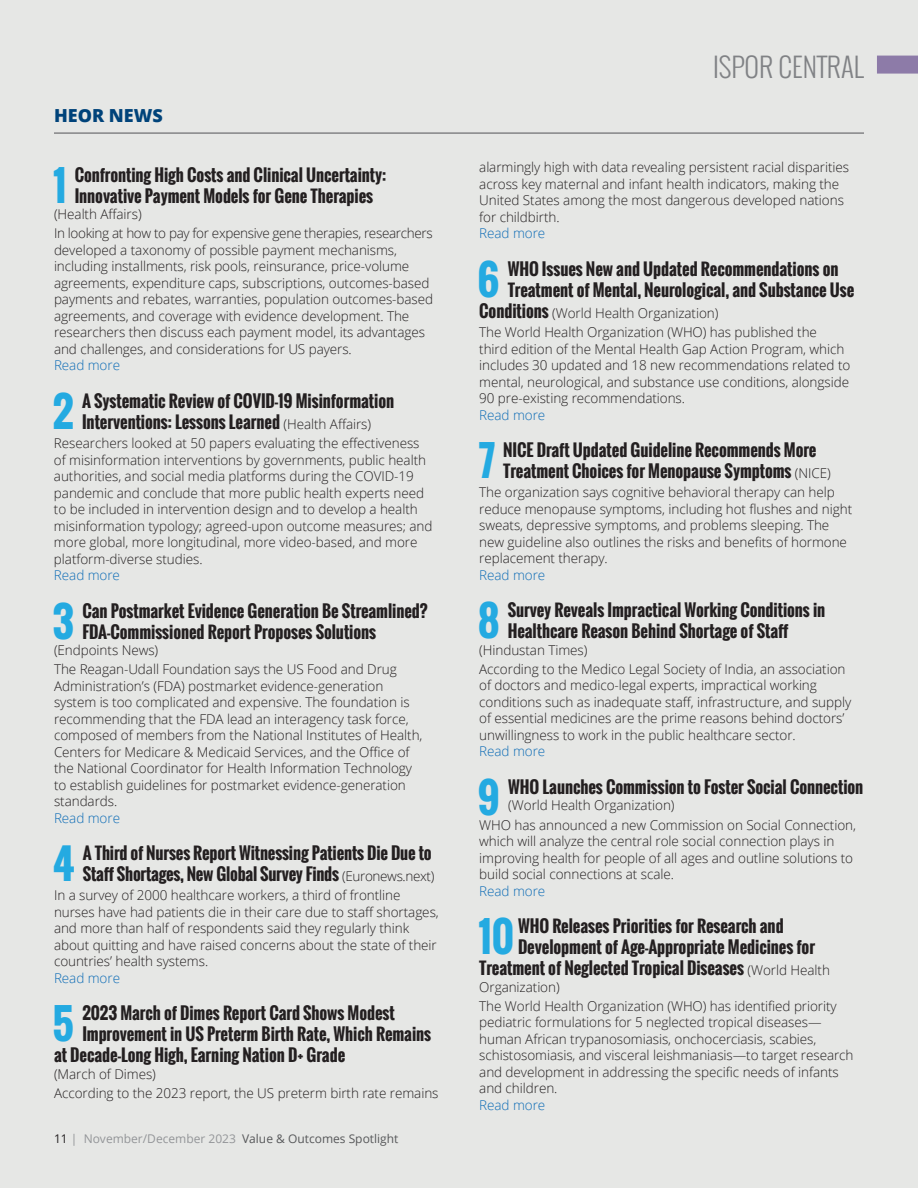
<style>
.page{position:relative;width:918px;height:1188px;background:#e6e7e5}
.page>*{position:absolute;margin:0;border:0;box-sizing:border-box;transform-origin:0 0}
.t1{font:700 40.35px "Oswald";color:#24aae1}
.t2{font:300 27px "Oswald";color:#808285}
.t3{font:800 18px "Open Sans";color:#00437a}
.t4{font:700 16.5px/21px "Oswald";letter-spacing:-.005em;color:#231f20}
.t5{font:300 13.5px/16.5px "Open Sans";letter-spacing:-.005em;color:#231f20}
.t6{font:300 13.5px "Open Sans";letter-spacing:-.005em;color:#0d6cb6}
.t7{font:300 13.5px/19.2px "Open Sans";letter-spacing:-.025em;color:#231f20}
.t8{font:12px "Open Sans";color:#57585a}
.s1{font-family:"Open Sans";font-weight:300;font-size:13.5px}
.s2{color:#231f20}
.s3{color:#939598}
.s4{font-family:"Oswald";font-weight:700;font-size:16.5px}
</style>
<div class="page">
<div style="left:877px;top:56px;width:41px;height:18px;background:#8d7ba8"></div>
<hr style="left:54px;top:133px;width:810px;height:1px;background:#636366">
<h3 class="t3" style="left:54px;top:102px;width:110px">HEOR NEWS</h3>
<h1 class="t1" style="left:53px;top:155px;width:15px">1</h1>
<p class="t4" style="left:75px;top:164px;width:313px">Confronting High Costs and Clinical Uncertainty:<br>Innovative Payment Models for Gene Therapies</p>
<p class="t7" style="left:54px;top:204px;width:380px">(Health Affairs)<br>In looking at how to pay for expensive gene therapies, researchers</p>
<p class="t5" style="left:54px;top:241px;width:381px">developed a taxonomy of possible payment mechanisms, including installments, risk pools, reinsurance, price-volume agreements, expenditure caps, subscriptions, outcomes-based payments and rebates, warranties, population outcomes-based agreements, and coverage with evidence development. The researchers then discuss each payment model, its advantages and challenges, and considerations for US payers.</p>
<p class="t6" style="left:54px;top:356px;width:68px">Read more</p>
<h1 class="t1" style="left:53px;top:381px;width:23px">2</h1>
<p class="t4" style="left:82px;top:391px;width:314px">A Systematic Review of COVID-19 Misinformation<br>Interventions: Lessons Learned <span class="s1">(Health Affairs)</span></p>
<p class="t5" style="left:54px;top:435px;width:380px">Researchers looked at 50 papers evaluating the effectiveness of misinformation interventions by governments, public health authorities, and social media platforms during the COVID-19 pandemic and conclude that more public health experts need to be included in intervention design and to develop a health misinformation typology; agreed-upon outcome measures; and more global, more longitudinal, more video-based, and more platform-diverse studies.</p>
<p class="t6" style="left:54px;top:566px;width:68px">Read more</p>
<h1 class="t1" style="left:53px;top:591px;width:23px">3</h1>
<p class="t4" style="left:82px;top:600px;width:347px">Can Postmarket Evidence Generation Be Streamlined?<br>FDA-Commissioned Report Proposes Solutions</p>
<p class="t5" style="left:54px;top:640px;width:344px;line-height:19.2px">(Endpoints News)<br>The Reagan-Udall Foundation says the US Food and Drug</p>
<p class="t5" style="left:54px;top:677px;width:370px">Administration’s (FDA) postmarket evidence-generation system is too complicated and expensive. The foundation is recommending that the FDA lead an interagency task force, composed of members from the National Institutes of Health, Centers for Medicare &amp; Medicaid Services, and the Office of the National Coordinator for Health Information Technology to establish guidelines for postmarket evidence-generation standards.</p>
<p class="t6" style="left:54px;top:809px;width:68px">Read more</p>
<h1 class="t1" style="left:53px;top:834px;width:23px">4</h1>
<p class="t4" style="left:83px;top:843px;width:353px">A Third of Nurses Report Witnessing Patients Die Due to<br>Staff Shortages, New Global Survey Finds <span class="s1">(Euronews.next)</span></p>
<p class="t5" style="left:54px;top:887px;width:386px">In a survey of 2000 healthcare workers, a third of frontline nurses have had patients die in their care due to staff shortages, and more than half of respondents said they regularly think about quitting and have raised concerns about the state of their countries’ health systems.</p>
<p class="t6" style="left:54px;top:969px;width:68px">Read more</p>
<h1 class="t1" style="left:52px;top:994px;width:23px">5</h1>
<p class="t4" style="left:82px;top:1003px;width:314px">2023 March of Dimes Report Card Shows Modest</p>
<p class="t4" style="left:82px;top:1024px;width:350px">Improvement in US Preterm Birth Rate, Which Remains</p>
<p class="t4" style="left:54px;top:1045px;width:293px">at Decade-Long High, Earning Nation D+ Grade</p>
<p class="t5" style="left:54px;top:1064px;width:386px;line-height:19.2px">(March of Dimes)<br>According to the 2023 report, the US preterm birth rate remains</p>
<p class="t8" style="left:54px;top:1131px;width:346px"><span class="s2">11</span> <span class="s3">| November/December 2023</span> Value &amp; Outcomes Spotlight</p>
<h2 class="t2" style="left:713px;top:47px;width:152px">ISPOR CENTRAL</h2>
<p class="t5" style="left:479px;top:159px;width:371px">alarmingly high with data revealing persistent racial disparities across key maternal and infant health indicators, making the United States among the most dangerous developed nations for childbirth.</p>
<p class="t6" style="left:479px;top:224px;width:68px">Read more</p>
<h1 class="t1" style="left:478px;top:249px;width:23px">6</h1>
<p class="t4" style="left:508px;top:258px;width:348px">WHO Issues New and Updated Recommendations on<br>Treatment of Mental, Neurological, and Substance Use</p>
<p class="t5" style="left:479px;top:303px;width:339px;line-height:19.2px"><span class="s4">Conditions</span> (World Health Organization)<br>The World Health Organization (WHO) has published the</p>
<p class="t5" style="left:479px;top:340px;width:373px">third edition of the Mental Health Gap Action Program, which includes 30 updated and 18 new recommendations related to mental, neurological, and substance use conditions, alongside 90 pre-existing recommendations.</p>
<p class="t6" style="left:479px;top:405px;width:68px">Read more</p>
<h1 class="t1" style="left:479px;top:430px;width:18px">7</h1>
<p class="t4" style="left:503px;top:440px;width:329px">NICE Draft Updated Guideline Recommends More<br>Treatment Choices for Menopause Symptoms <span class="s1">(NICE)</span></p>
<p class="t5" style="left:479px;top:484px;width:375px">The organization says cognitive behavioral therapy can help reduce menopause symptoms, including hot flushes and night sweats, depressive symptoms, and problems sleeping. The new guideline also outlines the risks and benefits of hormone replacement therapy.</p>
<p class="t6" style="left:479px;top:566px;width:68px">Read more</p>
<h1 class="t1" style="left:478px;top:591px;width:23px">8</h1>
<p class="t4" style="left:508px;top:600px;width:319px">Survey Reveals Impractical Working Conditions in<br>Healthcare Reason Behind Shortage of Staff</p>
<p class="t5" style="left:479px;top:640px;width:368px;line-height:19.2px">(Hindustan Times)<br>According to the Medico Legal Society of India, an association</p>
<p class="t5" style="left:479px;top:677px;width:374px">of doctors and medico-legal experts, impractical working conditions such as inadequate staff, infrastructure, and supply of essential medicines are the prime reasons behind doctors’ unwillingness to work in the public healthcare sector.</p>
<p class="t6" style="left:479px;top:742px;width:68px">Read more</p>
<h1 class="t1" style="left:478px;top:767px;width:24px">9</h1>
<p class="t4" style="left:508px;top:777px;width:357px">WHO Launches Commission to Foster Social Connection</p>
<p class="t5" style="left:479px;top:796px;width:378px;line-height:19.2px;text-indent:29px">(World Health Organization)<br>WHO has announced a new Commission on Social Connection,</p>
<p class="t5" style="left:479px;top:833px;width:375px">which will analyze the central role social connection plays in improving health for people of all ages and outline solutions to build social connections at scale.</p>
<p class="t6" style="left:479px;top:881px;width:68px">Read more</p>
<h1 class="t1" style="left:478px;top:907px;width:37px">10</h1>
<p class="t4" style="left:518px;top:916px;width:267px">WHO Releases Priorities for Research and</p>
<p class="t4" style="left:518px;top:937px;width:299px">Development of Age-Appropriate Medicines for</p>
<p class="t4" style="left:479px;top:958px;width:352px">Treatment of Neglected Tropical Diseases <span class="s1">(World Health</span></p>
<p class="t5" style="left:479px;top:977px;width:359px;line-height:19.2px">Organization)<br>The World Health Organization (WHO) has identified priority</p>
<p class="t5" style="left:479px;top:1014px;width:376px">pediatric formulations for 5 neglected tropical diseases— human African trypanosomiasis, onchocerciasis, scabies, schistosomiasis, and visceral leishmaniasis—to target research and development in addressing the specific needs of infants and children.</p>
<p class="t6" style="left:479px;top:1096px;width:68px">Read more</p>
</div>
